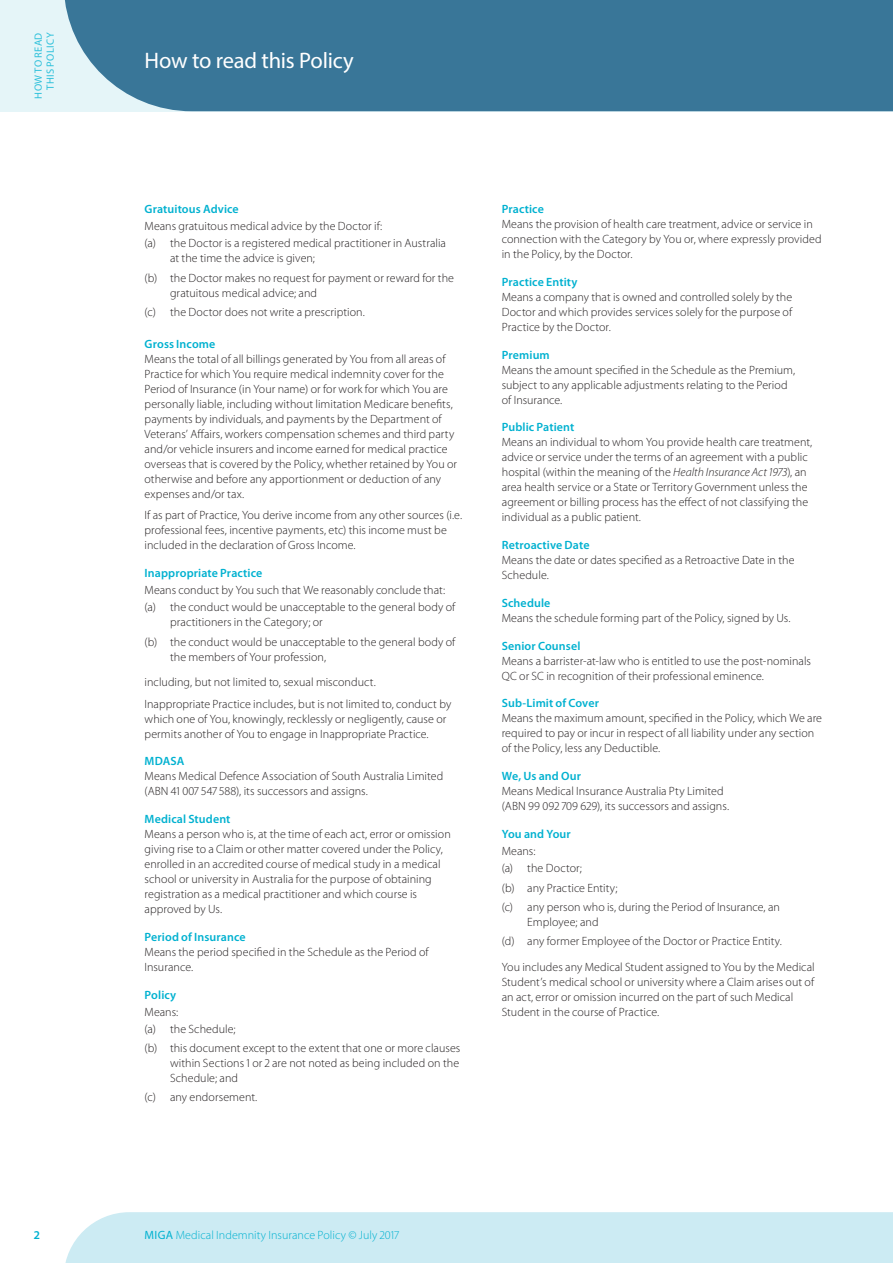
<style>
.page{position:relative;width:893px;height:1263px;background:#fff}
.page>*{position:absolute;margin:0;border:0;box-sizing:border-box;transform-origin:0 0}
.t1{font:22.5px "Myriad Pro";letter-spacing:-.01em;color:#fff}
.t2{font:300 12px/15px "Myriad Pro";letter-spacing:.005em;color:#231f20}
.t3{font:600 12px "Myriad Pro";letter-spacing:.01em;color:#00b1d0}
.t4{font:300 12px "Myriad Pro";letter-spacing:.005em;color:#00b1d0}
.t5{font:10.5px/12px "Myriad Pro";letter-spacing:.035em;color:#2cc0da;text-align:right}
.s1{font-style:italic}
.s2{font-weight:400}
</style>
<div class="page">
<div style="left:0;top:0;width:893px;height:111px;background:#e5f5f8"></div>
<div style="left:65px;top:1212px;width:828px;height:51px;background:#ccebf3"></div>
<div style="left:65px;top:0;width:828px;height:111px;background:#397698"></div>
<p class="t5" style="left:32px;top:99px;width:68px;rotate:-90deg">HOW TO READ<br>THIS POLICY</p>
<h1 class="t1" style="left:145px;top:46px;width:211px">How to read this Policy</h1>
<p class="t3" style="left:145px;top:201px;width:96px">Gratuitous Advice</p>
<p class="t2" style="left:145px;top:218px;width:303px;line-height:17.1px">Means gratuitous medical advice by the Doctor if:<br>(a) the Doctor is a registered medical practitioner in Australia</p>
<p class="t2" style="left:145px;top:249px;width:311px;line-height:19.2px;text-indent:26px">at the time the advice is given;<br>(b) the Doctor makes no request for payment or reward for the</p>
<p class="t2" style="left:145px;top:283px;width:222px;line-height:19.2px;text-indent:26px">gratuitous medical advice; and<br>(c) the Doctor does not write a prescription.</p>
<p class="t3" style="left:145px;top:336px;width:72px">Gross Income</p>
<p class="t2" style="left:145px;top:351px;width:314px">Means the total of all billings generated by You from all areas of Practice for which You require medical indemnity cover for the Period of Insurance (in Your name) or for work for which You are personally liable, including without limitation Medicare benefits, payments by individuals, and payments by the Department of Veterans’ Affairs, workers compensation schemes and third party and/or vehicle insurers and income earned for medical practice overseas that is covered by the Policy, whether retained by You or otherwise and before any apportionment or deduction of any expenses and/or tax.</p>
<p class="t2" style="left:145px;top:508px;width:319px">If as part of Practice, You derive income from any other sources (i.e. professional fees, incentive payments, etc) this income must be included in the declaration of Gross Income.</p>
<p class="t3" style="left:145px;top:565px;width:119px">Inappropriate Practice</p>
<p class="t2" style="left:145px;top:581px;width:312px;line-height:17.1px">Means conduct by You such that We reasonably conclude that: (a) the conduct would be unacceptable to the general body of</p>
<p class="t2" style="left:145px;top:613px;width:312px;line-height:19.2px;text-indent:26px">practitioners in the Category; or<br>(b) the conduct would be unacceptable to the general body of</p>
<p class="t2" style="left:145px;top:644px;width:233px;line-height:25.7px;text-indent:26px">the members of Your profession, including, but not limited to, sexual misconduct.</p>
<p class="t2" style="left:145px;top:696px;width:308px">Inappropriate Practice includes, but is not limited to, conduct by which one of You, knowingly, recklessly or negligently, cause or permits another of You to engage in Inappropriate Practice.</p>
<p class="t3" style="left:145px;top:754px;width:41px">MDASA</p>
<p class="t2" style="left:145px;top:769px;width:300px">Means Medical Defence Association of South Australia Limited (ABN 41 007 547 588), its successors and assigns.</p>
<p class="t3" style="left:145px;top:811px;width:87px">Medical Student</p>
<p class="t2" style="left:145px;top:826px;width:308px">Means a person who is, at the time of each act, error or omission giving rise to a Claim or other matter covered under the Policy, enrolled in an accredited course of medical study in a medical school or university in Australia for the purpose of obtaining registration as a medical practitioner and which course is approved by Us.</p>
<p class="t3" style="left:145px;top:929px;width:103px">Period of Insurance</p>
<p class="t2" style="left:145px;top:944px;width:286px">Means the period specified in the Schedule as the Period of<br>Insurance.</p>
<p class="t3" style="left:145px;top:987px;width:33px">Policy</p>
<p class="t2" style="left:145px;top:1003px;width:93px;line-height:17.1px">Means:<br>(a) the Schedule;</p>
<p class="t2" style="left:170px;top:1040px;width:292px;text-align:justify;text-indent:-26px">(b) this document except to the extent that one or more clauses within Sections 1 or 2 are not noted as being included on the Schedule; and</p>
<p class="t2" style="left:145px;top:1090px;width:114px">(c) any endorsement.</p>
<p class="t3" style="left:502px;top:201px;width:44px">Practice</p>
<p class="t2" style="left:502px;top:216px;width:321px">Means the provision of health care treatment, advice or service in connection with the Category by You or, where expressly provided in the Policy, by the Doctor.</p>
<p class="t3" style="left:502px;top:274px;width:77px">Practice Entity</p>
<p class="t2" style="left:502px;top:289px;width:292px;text-align:justify">Means a company that is owned and controlled solely by the Doctor and which provides services solely for the purpose of Practice by the Doctor.</p>
<p class="t3" style="left:502px;top:347px;width:50px">Premium</p>
<p class="t2" style="left:502px;top:362px;width:295px">Means the amount specified in the Schedule as the Premium, subject to any applicable adjustments relating to the Period of Insurance.</p>
<p class="t3" style="left:502px;top:420px;width:74px">Public Patient</p>
<p class="t2" style="left:502px;top:435px;width:312px">Means an individual to whom You provide health care treatment, advice or service under the terms of an agreement with a public hospital (within the meaning of the <span class="s1">Health Insurance Act 1973</span>), an area health service or a State or Territory Government unless the agreement or billing process has the effect of not classifying the individual as a public patient.</p>
<p class="t3" style="left:502px;top:537px;width:89px">Retroactive Date</p>
<p class="t2" style="left:502px;top:553px;width:294px">Means the date or dates specified as a Retroactive Date in the<br>Schedule.</p>
<p class="t3" style="left:502px;top:595px;width:50px">Schedule</p>
<p class="t2" style="left:502px;top:610px;width:290px">Means the schedule forming part of the Policy, signed by Us.</p>
<p class="t3" style="left:502px;top:638px;width:80px">Senior Counsel</p>
<p class="t2" style="left:502px;top:653px;width:311px">Means a barrister-at-law who is entitled to use the post-nominals<br>QC or SC in recognition of their professional eminence.</p>
<p class="t3" style="left:502px;top:696px;width:99px">Sub-Limit of Cover</p>
<p class="t2" style="left:502px;top:711px;width:322px">Means the maximum amount, specified in the Policy, which We are required to pay or incur in respect of all liability under any section of the Policy, less any Deductible.</p>
<p class="t3" style="left:502px;top:768px;width:81px">We, Us and Our</p>
<p class="t2" style="left:502px;top:784px;width:229px">Means Medical Insurance Australia Pty Limited (ABN 99 092 709 629), its successors and assigns.</p>
<p class="t3" style="left:502px;top:826px;width:71px">You and Your</p>
<p class="t2" style="left:502px;top:842px;width:82px;line-height:17.1px">Means:<br>(a) the Doctor;</p>
<p class="t2" style="left:502px;top:878px;width:280px;line-height:19.2px">(b) any Practice Entity;<br>(c) any person who is, during the Period of Insurance, an</p>
<p class="t2" style="left:502px;top:912px;width:282px;line-height:19.2px;text-indent:26px">Employee; and<br>(d) any former Employee of the Doctor or Practice Entity.</p>
<p class="t2" style="left:502px;top:959px;width:314px">You includes any Medical Student assigned to You by the Medical Student’s medical school or university where a Claim arises out of an act, error or omission incurred on the part of such Medical Student in the course of Practice.</p>
<p class="t3" style="left:34px;top:1227px;width:7px">2</p>
<p class="t4" style="left:145px;top:1228px;width:256px"><span class="s2">MIGA</span> Medical Indemnity Insurance Policy © July 2017</p>
</div>
